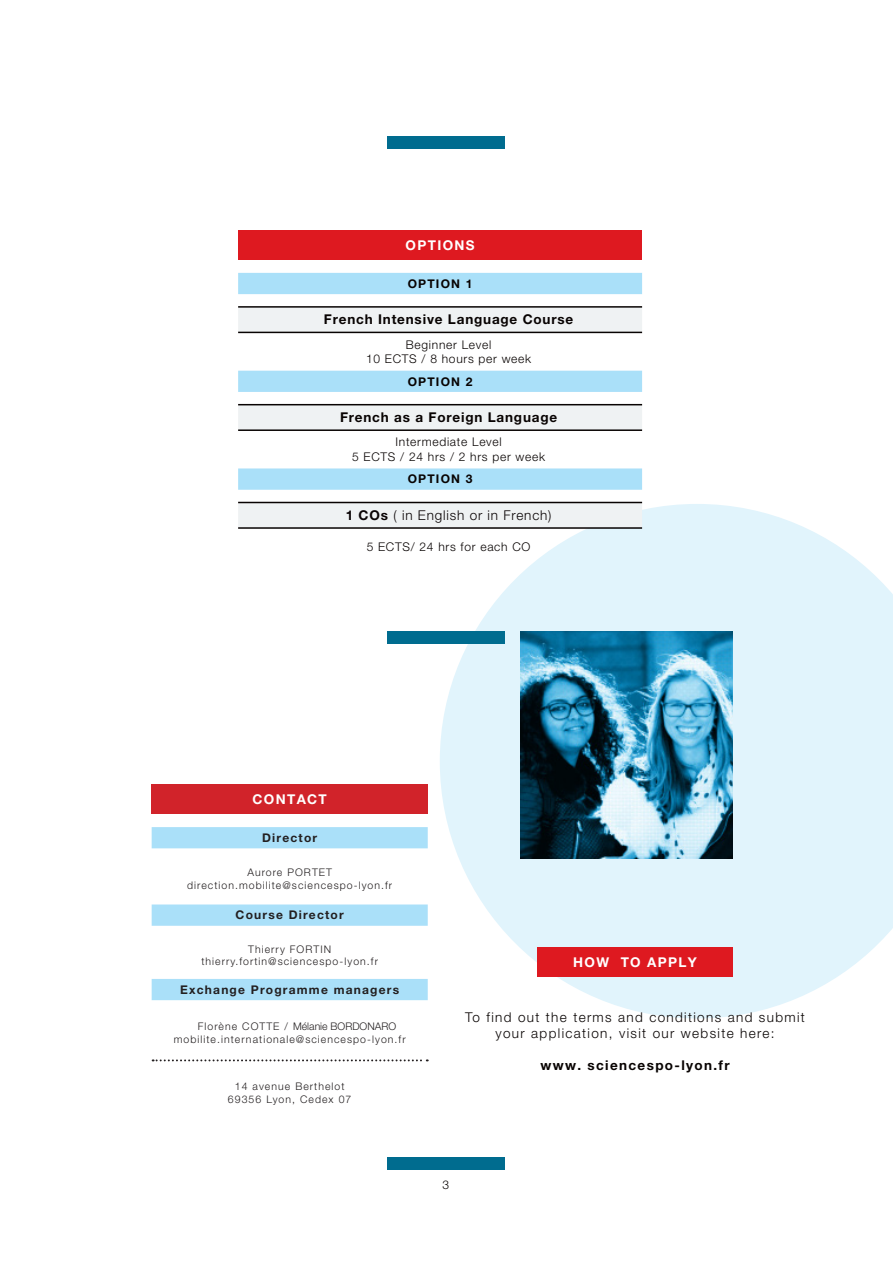
<style>
.page{position:relative;width:893px;height:1263px;background:#fff}
.page>*{position:absolute;margin:0;border:0;box-sizing:border-box;transform-origin:0 0}
.t1{font:300 13.5px/16.2px "Helvetica Neue LT Pro";letter-spacing:.1em;color:#080302;text-align:center}
.t2{font:700 13.5px "Helvetica Neue LT Pro";letter-spacing:.06em;color:#080302}
.t3{font:300 13.5px "Helvetica Neue LT Pro";letter-spacing:.06em;color:#0a0405}
.t4{font:700 13.5px "Helvetica Neue LT Pro";letter-spacing:.1em;color:#fff}
.t5{font:700 13.5px "Helvetica Neue LT Pro";letter-spacing:.1em;color:#080302}
.t6{font:300 12px/14.4px "Helvetica Neue LT Pro";letter-spacing:.06em;color:#080302;text-align:center}
.t7{font:700 12px "Helvetica Neue LT Pro";letter-spacing:.1em;color:#231f20}
.t8{font:700 12px "Helvetica Neue LT Pro";letter-spacing:.1em;color:#080302}
.t9{font:300 10.5px "Helvetica Neue LT Pro";letter-spacing:.1em;color:#231f20}
.t10{font:300 10.5px "Helvetica Neue LT Pro";letter-spacing:.1em;color:#242021}
.t11{font:300 10.5px "Helvetica Neue LT Pro";color:#242021}
.s1{font-weight:700}
</style>
<div class="page">
<svg style="left:440px;top:504px;width:453px;height:514px;fill:#e1f4fc"></svg>
<div style="left:238px;top:230px;width:404px;height:30px;background:#de1920"></div>
<div style="left:238px;top:273px;width:404px;height:22px;background:#aae0f9"></div>
<svg style="left:238px;top:308px;width:404px;height:219px"></svg>
<hr style="left:238px;top:306px;width:404px;height:2px;background:#080302">
<hr style="left:238px;top:404px;width:404px;height:1px;background:#080302">
<hr style="left:238px;top:502px;width:404px;height:1px;background:#080302">
<hr style="left:238px;top:332px;width:404px;height:1px;background:#080302">
<hr style="left:238px;top:429px;width:404px;height:2px;background:#080302">
<hr style="left:238px;top:527px;width:404px;height:2px;background:#080302">
<div style="left:388px;top:136px;width:117px;height:13px;background:#006c8f"></div>
<div style="left:388px;top:631px;width:117px;height:13px;background:#006c8f"></div>
<div style="left:537px;top:947px;width:196px;height:30px;background:#de1920"></div>
<div style="left:152px;top:784px;width:276px;height:30px;background:#d1232a"></div>
<svg style="left:152px;top:827px;width:276px;height:173px"></svg>
<svg style="left:153px;top:1059px;width:275px;height:2px"></svg>
<div style="left:388px;top:1157px;width:117px;height:12px;background:#006c8f"></div>
<img style="left:520px;top:631px;width:213px;height:227px">
<p class="t4" style="left:406px;top:237px;width:71px">OPTIONS</p>
<p class="t8" style="left:408px;top:276px;width:66px">OPTION 1</p>
<p class="t2" style="left:324px;top:311px;width:251px">French Intensive Language Course</p>
<p class="t6" style="left:366px;top:337px;width:167px">Beginner Level<br>10 ECTS / 8 hours per week</p>
<p class="t8" style="left:408px;top:374px;width:66px">OPTION 2</p>
<p class="t2" style="left:340px;top:409px;width:219px">French as a Foreign Language</p>
<p class="t6" style="left:395px;top:435px;width:108px">Intermediate Level</p>
<p class="t6" style="left:352px;top:449px;width:195px">5 ECTS / 24 hrs / 2 hrs per week</p>
<p class="t8" style="left:408px;top:472px;width:66px">OPTION 3</p>
<p class="t3" style="left:346px;top:507px;width:207px"><span class="s1">1 COs</span> ( in English or in French)</p>
<p class="t6" style="left:367px;top:540px;width:165px">5 ECTS/ 24 hrs for each CO</p>
<p class="t4" style="left:253px;top:791px;width:76px">CONTACT</p>
<p class="t7" style="left:262px;top:830px;width:57px">Director</p>
<p class="t9" style="left:247px;top:866px;width:86px">Aurore PORTET</p>
<p class="t9" style="left:187px;top:878px;width:207px">direction.mobilite@sciencespo-lyon.fr</p>
<p class="t7" style="left:236px;top:908px;width:110px">Course Director</p>
<p class="t9" style="left:248px;top:942px;width:84px">Thierry FORTIN</p>
<p class="t9" style="left:201px;top:955px;width:178px">thierry.fortin@sciencespo-lyon.fr</p>
<p class="t7" style="left:180px;top:982px;width:220px">Exchange Programme managers</p>
<p class="t4" style="left:573px;top:954px;width:125px">HOW TO APPLY</p>
<p class="t11" style="left:198px;top:1020px;width:200px">Florène COTTE / Mélanie BORDONARO</p>
<p class="t10" style="left:174px;top:1032px;width:233px">mobilite.internationale@sciencespo-lyon.fr</p>
<p class="t9" style="left:235px;top:1080px;width:111px">14 avenue Berthelot</p>
<p class="t9" style="left:228px;top:1093px;width:125px">69356 Lyon, Cedex 07</p>
<p class="t1" style="left:465px;top:1009px;width:341px">To find out the terms and conditions and submit your application, visit our website here:</p>
<p class="t5" style="left:540px;top:1057px;width:191px">www. sciencespo-lyon.fr</p>
<p class="t6" style="left:442px;top:1177px;width:8px">3</p>
</div>
